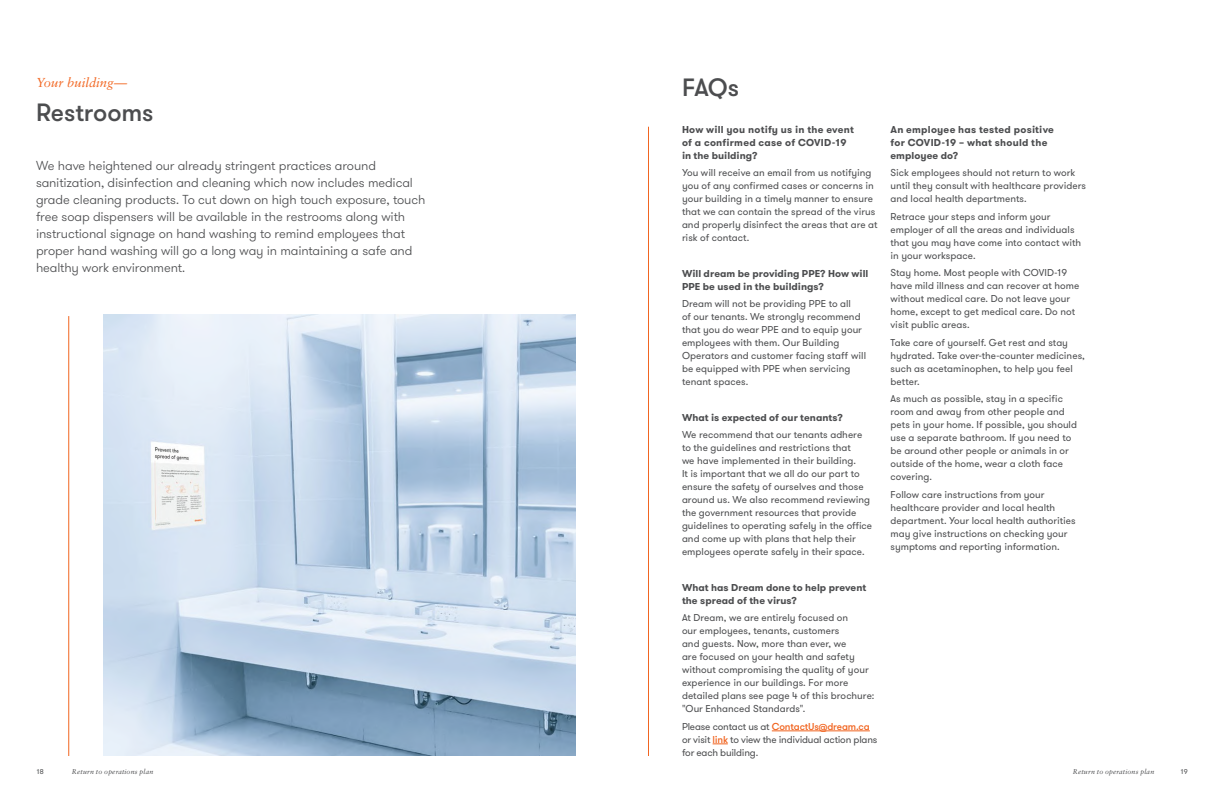
<style>
.page{position:relative;width:1224px;height:792px;background:#fff}
.page>*{position:absolute;margin:0;border:0;box-sizing:border-box;transform-origin:0 0}
.t1{font:500 25px "GT Walsheim";letter-spacing:-.005em;color:#4c4d4f}
.t2{font:300 13px/17px "GT Walsheim";letter-spacing:-.01em;color:#4c4d4f}
.t3{font:italic 13px "Sabon LT Std";letter-spacing:.005em;color:#f26722}
.t4{font:10px/13px "GT Walsheim";letter-spacing:.005em;color:#4c4d4f}
.t5{font:700 10px/13px "GT Walsheim";letter-spacing:.01em;color:#4c4d4f}
.t6{font:10px/13px "GT Walsheim";letter-spacing:-.02em;color:#4c4d4f}
.t7{font:italic 7px "Sabon LT Std";letter-spacing:.025em;color:#4c4d4f}
.t8{font:7px "GT Walsheim";color:#4c4d4f}
.s1{font-weight:500;color:#f16521}
</style>
<div class="page">
<img style="left:104px;top:315px;width:472px;height:441px">
<hr style="left:68px;top:316px;width:1px;height:440px;background:#f16521">
<hr style="left:648px;top:127px;width:1px;height:629px;background:#f16521">
<hr style="left:772px;top:731px;width:98px;height:1px;background:#f16521">
<svg style="left:713px;top:744px;width:15px;height:1px"></svg>
<h2 class="t3" style="left:36px;top:75px;width:93px">Your building—</h2>
<h1 class="t1" style="left:36px;top:97px;width:119px">Restrooms</h1>
<p class="t2" style="left:36px;top:157px;width:391px">We have heightened our already stringent practices around sanitization, disinfection and cleaning which now includes medical grade cleaning products. To cut down on high touch exposure, touch free soap dispensers will be available in the restrooms along with instructional signage on hand washing to remind employees that proper hand washing will go a long way in maintaining a safe and healthy work environment.</p>
<h1 class="t1" style="left:682px;top:71px;width:59px">FAQs</h1>
<p class="t5" style="left:682px;top:123px;width:174px">How will you notify us in the event of a confirmed case of COVID-19 in the building?</p>
<p class="t4" style="left:682px;top:167px;width:197px">You will receive an email from us notifying you of any confirmed cases or concerns in your building in a timely manner to ensure that we can contain the spread of the virus and properly disinfect the areas that are at risk of contact.</p>
<p class="t5" style="left:682px;top:267px;width:188px">Will dream be providing PPE? How will<br>PPE be used in the buildings?</p>
<p class="t4" style="left:682px;top:298px;width:186px">Dream will not be providing PPE to all<br>of our tenants. We strongly recommend that you do wear PPE and to equip your employees with them. Our Building Operators and customer facing staff will be equipped with PPE when servicing tenant spaces.</p>
<p class="t5" style="left:682px;top:411px;width:162px">What is expected of our tenants?</p>
<p class="t4" style="left:682px;top:429px;width:192px">We recommend that our tenants adhere to the guidelines and restrictions that<br>we have implemented in their building.<br>It is important that we all do our part to ensure the safety of ourselves and those around us. We also recommend reviewing the government resources that provide guidelines to operating safely in the office and come up with plans that help their employees operate safely in their space.</p>
<p class="t5" style="left:682px;top:581px;width:186px">What has Dream done to help prevent the spread of the virus?</p>
<p class="t4" style="left:682px;top:612px;width:194px">At Dream, we are entirely focused on<br>our employees, tenants, customers<br>and guests. Now, more than ever, we<br>are focused on your health and safety without compromising the quality of your experience in our buildings. For more detailed plans see page 4 of this brochure: "Our Enhanced Standards".</p>
<p class="t6" style="left:682px;top:720px;width:197px">Please contact us at <span class="s1">ContactUs@dream.ca </span>or visit <span class="s1">link</span> to view the individual action plans for each building.</p>
<p class="t5" style="left:890px;top:123px;width:165px">An employee has tested positive for COVID-19 – what should the employee do?</p>
<p class="t4" style="left:890px;top:167px;width:197px">Sick employees should not return to work until they consult with healthcare providers and local health departments.</p>
<p class="t4" style="left:890px;top:210px;width:192px">Retrace your steps and inform your employer of all the areas and individuals that you may have come into contact with in your workspace.</p>
<p class="t4" style="left:890px;top:267px;width:190px">Stay home. Most people with COVID-19 have mild illness and can recover at home without medical care. Do not leave your home, except to get medical care. Do not visit public areas.</p>
<p class="t4" style="left:890px;top:336px;width:196px">Take care of yourself. Get rest and stay hydrated. Take over-the-counter medicines, such as acetaminophen, to help you feel better.</p>
<p class="t4" style="left:890px;top:393px;width:188px">As much as possible, stay in a specific room and away from other people and pets in your home. If possible, you should use a separate bathroom. If you need to be around other people or animals in or outside of the home, wear a cloth face covering.</p>
<p class="t4" style="left:890px;top:488px;width:187px">Follow care instructions from your healthcare provider and local health department. Your local health authorities may give instructions on checking your symptoms and reporting information.</p>
<p class="t8" style="left:36px;top:767px;width:9px">18</p>
<p class="t7" style="left:72px;top:767px;width:83px">Return to operations plan</p>
<p class="t7" style="left:1073px;top:767px;width:83px">Return to operations plan</p>
<p class="t8" style="left:1180px;top:767px;width:9px">19</p>
</div>
